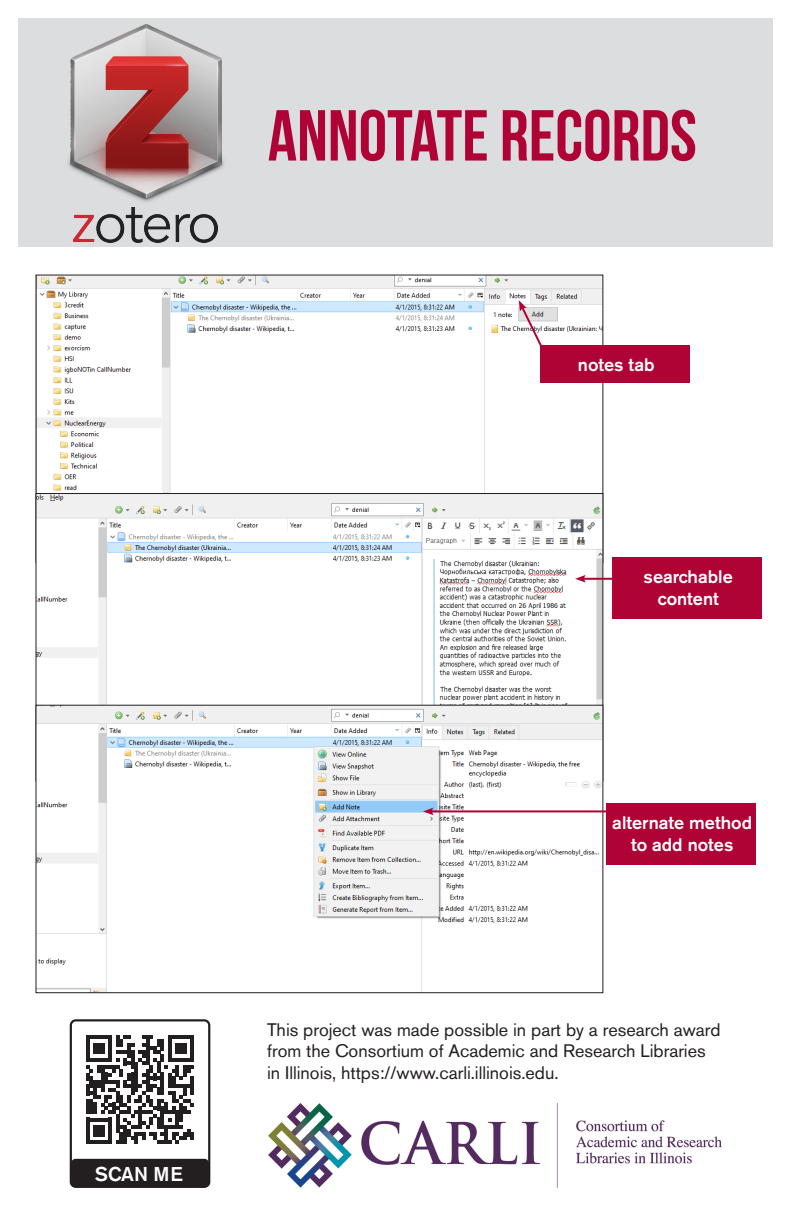
<style>
.page{position:relative;width:792px;height:1224px;background:#fff}
.page>*{position:absolute;margin:0;border:0;box-sizing:border-box;transform-origin:0 0}
.t1{font:700 72px "Bebas Neue";color:#af0336}
.t2{font:500 19.8px "Akzidenz Grotesk BE";color:#fff}
.t3{font:18px/21.6px "Akzidenz Grotesk BE";color:#231f20}
.t4{font:500 18px/21.6px "Akzidenz Grotesk BE";color:#fff;text-align:center}
</style>
<div class="page">
<div style="left:19px;top:18px;width:754px;height:229px;background:#dcdddf"></div>
<img style="left:38px;top:277px;width:563px;height:216px">
<img style="left:38px;top:495px;width:563px;height:210px">
<img style="left:38px;top:707px;width:563px;height:284px">
<div style="left:36px;top:705px;width:567px;height:288px;border:1px solid #231f20"></div>
<div style="left:541px;top:346px;width:149px;height:37px;background:#af0336"></div>
<div style="left:612px;top:557px;width:150px;height:62px;background:#af0336"></div>
<div style="left:606px;top:803px;width:150px;height:62px;background:#af0336"></div>
<svg style="left:519px;top:300px;width:26px;height:52px"></svg>
<hr style="left:430px;top:810px;width:178px;height:2px;background:#af0336">
<svg style="left:423px;top:808px;width:11px;height:7px"></svg>
<hr style="left:582px;top:578px;width:34px;height:2px;background:#af0336">
<svg style="left:575px;top:575px;width:11px;height:8px"></svg>
<img style="left:268px;top:1104px;width:454px;height:84px">
<svg style="left:86px;top:1035px;width:108px;height:109px"></svg>
<div style="left:71px;top:1159px;width:138px;height:28px;background:#231f20;border-radius:5px"></div>
<div style="left:70px;top:1019px;width:140px;height:169px;border:2px solid #231f20;border-radius:5px"></div>
<img style="left:68px;top:24px;width:156px;height:178px">
<img style="left:74px;top:208px;width:144px;height:34px">
<p class="t2" style="left:95px;top:1162px;width:90px">SCAN ME</p>
<p class="t1" style="left:268px;top:96px;width:431px">ANNOTATE RECORDS</p>
<p class="t4" style="left:578px;top:354px;width:78px">notes tab</p>
<p class="t4" style="left:644px;top:566px;width:91px">searchable content</p>
<p class="t4" style="left:612px;top:812px;width:141px">alternate method to add notes</p>
<p class="t3" style="left:267px;top:1018px;width:455px">This project was made possible in part by a research award from the Consortium of Academic and Research Libraries in Illinois, https://www.carli.illinois.edu.</p>
</div>
